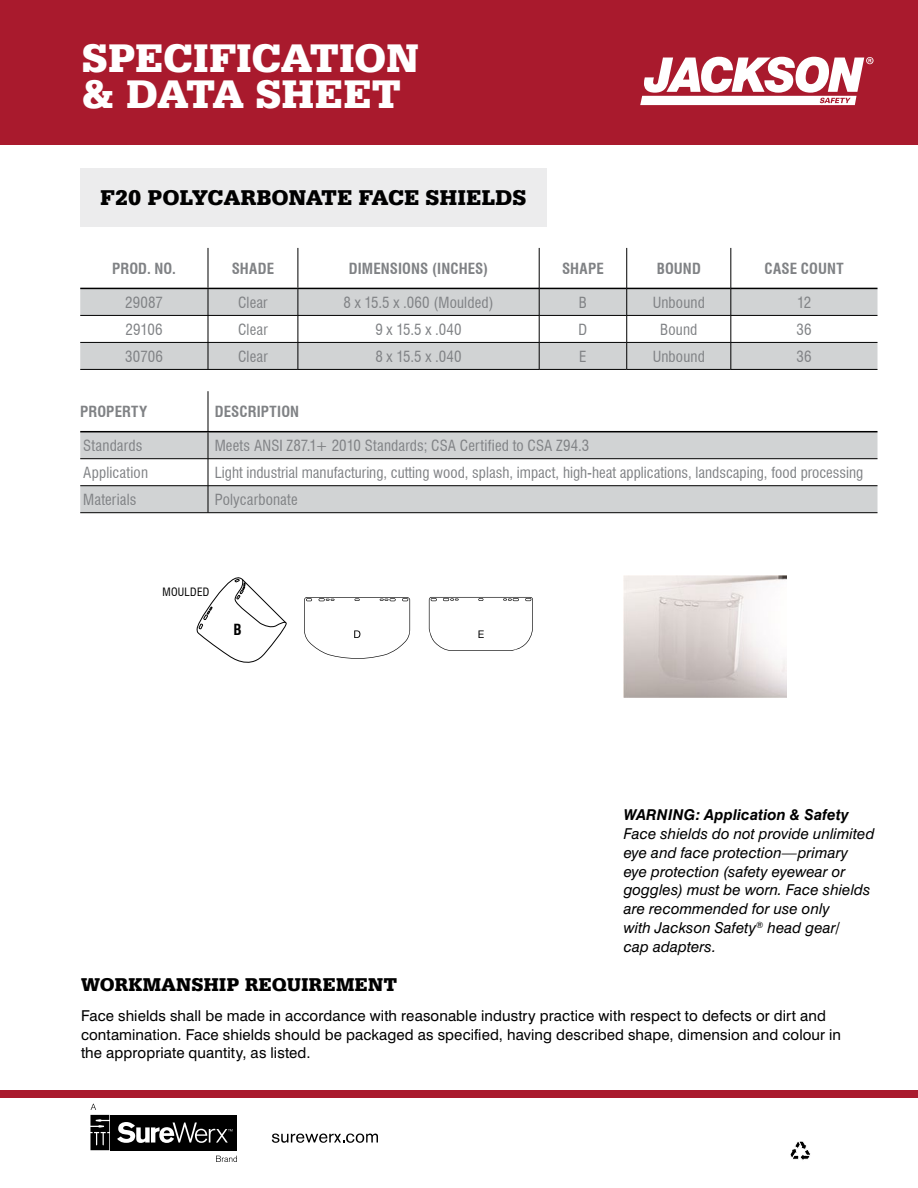
<style>
.page{position:relative;width:918px;height:1188px;background:#fff}
.page>*{position:absolute;margin:0;border:0;box-sizing:border-box;transform-origin:0 0}
.t1{font:900 42px/36px "Serifa BT";color:#fff}
.t2{font:900 22.5px "Serifa BT";letter-spacing:.005em;color:#000}
.t3{font:900 19.5px "Serifa BT";letter-spacing:.02em;color:#000}
.t4{font:condensed 15px "Swiss 721 BT";letter-spacing:.005em;color:#808285}
.t5{font:15px/18.8px "Swiss 721 BT";letter-spacing:.005em;color:#000}
.t6{font:italic 15px/18.8px "Swiss 721 BT";letter-spacing:.005em;color:#000}
.t7{font:700 condensed 15px "Swiss 721 BT";letter-spacing:.01em;color:#808285}
.t8{font:italic 700 15px "Swiss 721 BT";letter-spacing:.01em;color:#000}
.t9{font:700 condensed 15px "Swiss 721 BT";color:#000}
.t10{font:condensed 11.25px "Swiss 721 BT";letter-spacing:.02em;color:#000}
</style>
<div class="page">
<div style="left:0;top:0;width:918px;height:145px;background:#a91a2d"></div>
<div style="left:0;top:1090px;width:918px;height:8px;background:#a91a2d"></div>
<svg style="left:790px;top:1141px;width:21px;height:19px"></svg>
<svg style="left:90px;top:1115px;width:147px;height:36px"></svg>
<div style="left:111px;top:1115px;width:126px;height:35px;background:#000"></div>
<svg style="left:117px;top:1122px;width:115px;height:21px"></svg>
<svg style="left:272px;top:1134px;width:106px;height:9px"></svg>
<svg style="left:216px;top:1156px;width:21px;height:6px"></svg>
<svg style="left:90px;top:1104px;width:19px;height:46px"></svg>
<svg style="left:640px;top:57px;width:234px;height:48px"></svg>
<div style="left:80px;top:168px;width:467px;height:58px;background:#ececed"></div>
<svg style="left:80px;top:288px;width:798px;height:81px;fill:#d1d3d4"></svg>
<hr style="left:208px;top:248px;width:1px;height:40px;background:#000">
<hr style="left:298px;top:248px;width:1px;height:40px;background:#000">
<hr style="left:80px;top:315px;width:128px;height:1px;background:#000">
<hr style="left:208px;top:315px;width:90px;height:1px;background:#000">
<hr style="left:298px;top:315px;width:241px;height:1px;background:#000">
<hr style="left:539px;top:315px;width:88px;height:1px;background:#000">
<hr style="left:627px;top:315px;width:104px;height:1px;background:#000">
<hr style="left:731px;top:315px;width:146px;height:1px;background:#000">
<hr style="left:80px;top:342px;width:128px;height:1px;background:#000">
<hr style="left:208px;top:342px;width:90px;height:1px;background:#000">
<svg style="left:208px;top:289px;width:1px;height:80px"></svg>
<hr style="left:298px;top:342px;width:241px;height:1px;background:#000">
<svg style="left:298px;top:289px;width:1px;height:80px"></svg>
<hr style="left:539px;top:342px;width:88px;height:1px;background:#000">
<hr style="left:627px;top:342px;width:104px;height:1px;background:#000">
<hr style="left:731px;top:342px;width:146px;height:1px;background:#000">
<hr style="left:80px;top:369px;width:128px;height:1px;background:#000">
<hr style="left:208px;top:369px;width:90px;height:1px;background:#000">
<hr style="left:298px;top:369px;width:241px;height:1px;background:#000">
<hr style="left:539px;top:369px;width:88px;height:1px;background:#000">
<hr style="left:627px;top:369px;width:104px;height:1px;background:#000">
<hr style="left:731px;top:369px;width:146px;height:1px;background:#000">
<hr style="left:80px;top:288px;width:128px;height:1px;background:#000">
<hr style="left:208px;top:288px;width:90px;height:1px;background:#000">
<hr style="left:298px;top:288px;width:241px;height:1px;background:#000">
<hr style="left:539px;top:288px;width:88px;height:1px;background:#000">
<hr style="left:627px;top:288px;width:104px;height:1px;background:#000">
<hr style="left:731px;top:288px;width:146px;height:1px;background:#000">
<hr style="left:539px;top:248px;width:1px;height:40px;background:#000">
<hr style="left:626px;top:248px;width:1px;height:40px;background:#000">
<hr style="left:731px;top:248px;width:1px;height:40px;background:#000">
<svg style="left:539px;top:288px;width:1px;height:81px"></svg>
<svg style="left:626px;top:288px;width:1px;height:81px"></svg>
<svg style="left:731px;top:289px;width:1px;height:80px"></svg>
<svg style="left:80px;top:432px;width:798px;height:80px;fill:#d1d3d4"></svg>
<hr style="left:208px;top:391px;width:1px;height:40px;background:#000">
<hr style="left:80px;top:458px;width:128px;height:1px;background:#000">
<hr style="left:208px;top:458px;width:670px;height:1px;background:#000">
<hr style="left:80px;top:485px;width:128px;height:1px;background:#000">
<hr style="left:208px;top:485px;width:670px;height:1px;background:#000">
<svg style="left:208px;top:432px;width:1px;height:80px"></svg>
<hr style="left:80px;top:512px;width:128px;height:1px;background:#000">
<hr style="left:208px;top:512px;width:670px;height:1px;background:#000">
<hr style="left:80px;top:431px;width:128px;height:1px;background:#000">
<hr style="left:208px;top:431px;width:670px;height:1px;background:#000">
<svg style="left:197px;top:578px;width:90px;height:85px"></svg>
<img style="left:624px;top:576px;width:162px;height:122px">
<svg style="left:429px;top:597px;width:104px;height:54px"></svg>
<svg style="left:304px;top:597px;width:106px;height:62px"></svg>
<h1 class="t1" style="left:83px;top:39px;width:338px">SPECIFICATION &amp; DATA SHEET</h1>
<h2 class="t2" style="left:100px;top:184px;width:427px">F20 POLYCARBONATE FACE SHIELDS</h2>
<p class="t7" style="left:112px;top:259px;width:65px">PROD. NO.</p>
<p class="t7" style="left:232px;top:259px;width:44px">SHADE</p>
<p class="t7" style="left:349px;top:259px;width:141px">DIMENSIONS (INCHES)</p>
<p class="t7" style="left:562px;top:259px;width:43px">SHAPE</p>
<p class="t7" style="left:657px;top:259px;width:46px">BOUND</p>
<p class="t7" style="left:765px;top:259px;width:80px">CASE COUNT</p>
<p class="t4" style="left:125px;top:293px;width:39px">29087</p>
<p class="t4" style="left:238px;top:293px;width:31px">Clear</p>
<p class="t4" style="left:343px;top:293px;width:152px">8 x 15.5 x .060 (Moulded)</p>
<p class="t4" style="left:579px;top:293px;width:10px">B</p>
<p class="t4" style="left:653px;top:293px;width:54px">Unbound</p>
<p class="t4" style="left:797px;top:293px;width:16px">12</p>
<p class="t4" style="left:126px;top:320px;width:39px">29106</p>
<p class="t4" style="left:238px;top:320px;width:31px">Clear</p>
<p class="t4" style="left:375px;top:320px;width:88px">9 x 15.5 x .040</p>
<p class="t4" style="left:579px;top:320px;width:10px">D</p>
<p class="t4" style="left:660px;top:320px;width:39px">Bound</p>
<p class="t4" style="left:797px;top:320px;width:17px">36</p>
<p class="t4" style="left:125px;top:347px;width:39px">30706</p>
<p class="t4" style="left:238px;top:347px;width:31px">Clear</p>
<p class="t4" style="left:375px;top:347px;width:88px">8 x 15.5 x .040</p>
<p class="t4" style="left:579px;top:347px;width:9px">E</p>
<p class="t4" style="left:653px;top:347px;width:54px">Unbound</p>
<p class="t4" style="left:797px;top:347px;width:17px">36</p>
<p class="t7" style="left:80px;top:403px;width:69px">PROPERTY</p>
<p class="t7" style="left:215px;top:403px;width:86px">DESCRIPTION</p>
<p class="t4" style="left:83px;top:436px;width:61px">Standards</p>
<p class="t4" style="left:215px;top:436px;width:376px">Meets ANSI Z87.1+ 2010 Standards; CSA Certified to CSA Z94.3</p>
<p class="t4" style="left:83px;top:463px;width:66px">Application</p>
<p class="t4" style="left:215px;top:463px;width:650px">Light industrial manufacturing, cutting wood, splash, impact, high-heat applications, landscaping, food processing</p>
<p class="t4" style="left:83px;top:490px;width:55px">Materials</p>
<p class="t4" style="left:215px;top:490px;width:85px">Polycarbonate</p>
<p class="t10" style="left:163px;top:585px;width:48px">MOULDED</p>
<p class="t9" style="left:234px;top:620px;width:10px">B</p>
<p class="t8" style="left:624px;top:806px;width:227px">WARNING: Application &amp; Safety</p>
<p class="t6" style="left:624px;top:824px;width:252px">Face shields do not provide unlimited eye and face protection—primary eye protection (safety eyewear or goggles) must be worn. Face shields are recommended for use only<br>with Jackson Safety<sup>®</sup> head gear/<br>cap adapters.</p>
<h3 class="t3" style="left:81px;top:973px;width:318px">WORKMANSHIP REQUIREMENT</h3>
<p class="t5" style="left:81px;top:1006px;width:762px">Face shields shall be made in accordance with reasonable industry practice with respect to defects or dirt and contamination. Face shields should be packaged as specified, having described shape, dimension and colour in the appropriate quantity, as listed.</p>
</div>
